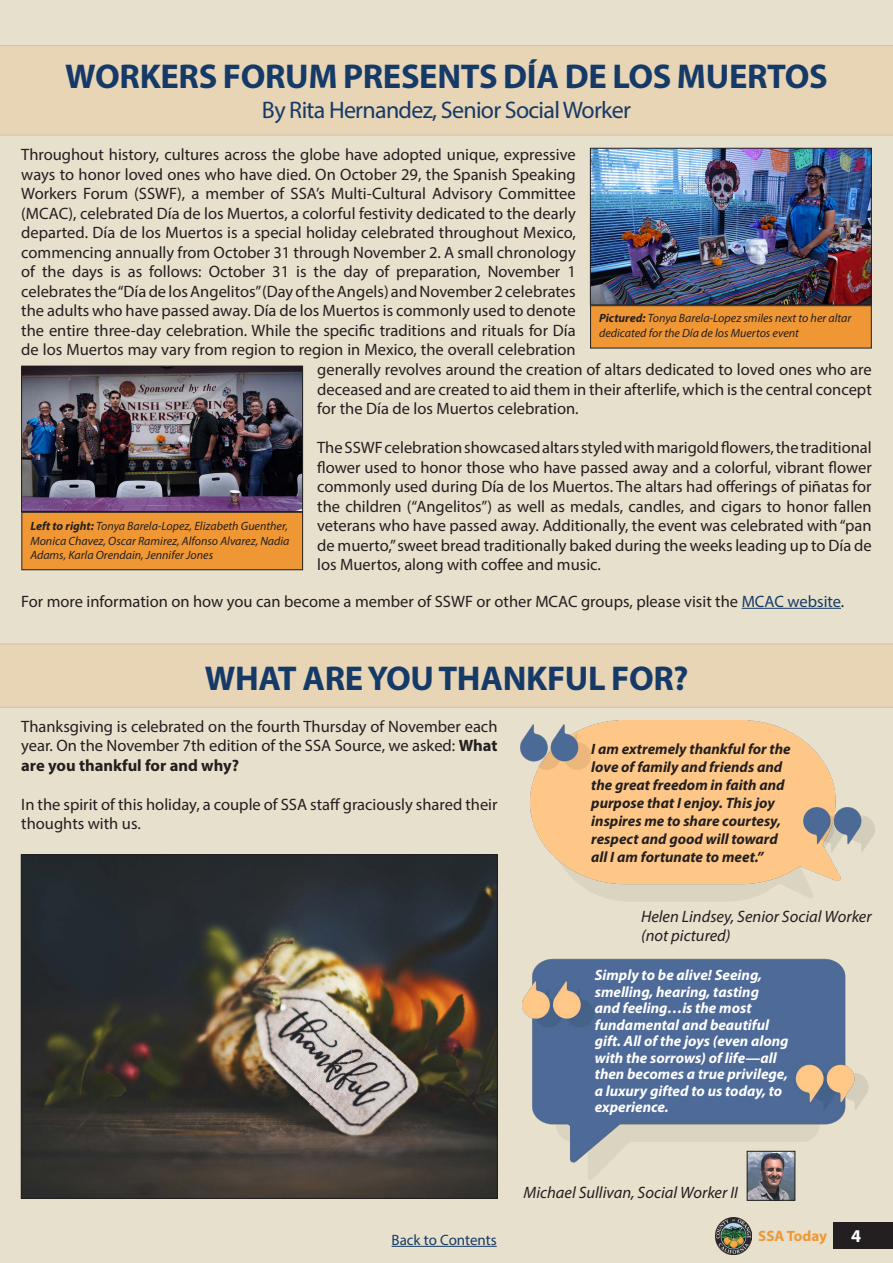
<style>
.page{position:relative;width:893px;height:1263px;background:#e6e0cc}
.page>*{position:absolute;margin:0;border:0;box-sizing:border-box;transform-origin:0 0}
.Article_Title{font:700 34.5px "Myriad Pro";letter-spacing:-.01em;color:#163a68}
.Article_Title-2{font:24px "Myriad Pro";letter-spacing:-.03em;color:#163a68}
.t1{font:700 18px "Myriad Pro";color:#fff}
.t2{font:16.5px/19.5px "Myriad Pro";color:#231f20;text-align:justify}
.t3{font:italic 16.5px "Myriad Pro";color:#231f20}
.t4{font:italic 700 15px/16.5px "Myriad Pro";color:#fff}
.t5{font:italic 700 15px/18px "Myriad Pro";color:#231f20}
.SSA_Article_Content{font:15px "Myriad Pro";color:#163a68}
.t6{font:700 15px "Myriad Pro";color:#ef9735}
.t7{font:italic 12px/14.4px "Myriad Pro";color:#231f20}
.s1{font-weight:700}
.s2{color:#163a68}
</style>
<div class="page">
<div style="left:834px;top:1222px;width:59px;height:26px;background:#231f20"></div>
<img style="left:715px;top:1217px;width:36px;height:37px">
<hr style="left:392px;top:1246px;width:105px;height:1px;background:#163a68">
<img style="left:23px;top:368px;width:278px;height:142px">
<div style="left:21px;top:366px;width:282px;height:146px;border:1px solid #231f20"></div>
<img style="left:592px;top:150px;width:278px;height:153px">
<div style="left:590px;top:148px;width:282px;height:157px;border:1px solid #231f20"></div>
<div style="left:591px;top:306px;width:280px;height:42px;background:#ef9735"></div>
<div style="left:590px;top:305px;width:282px;height:43px;border:1px solid #231f20"></div>
<div style="left:22px;top:512px;width:281px;height:58px;background:#ef9735"></div>
<div style="left:21px;top:512px;width:282px;height:58px;border:1px solid #231f20"></div>
<div style="left:0;top:644px;width:893px;height:63px;background:#e7d5b5"></div>
<img style="left:522px;top:958px;width:346px;height:221px">
<img style="left:23px;top:856px;width:473px;height:341px">
<img style="left:520px;top:721px;width:354px;height:180px">
<div style="left:0;top:45px;width:893px;height:90px;background:#e7d5b5"></div>
<img style="left:749px;top:1153px;width:44px;height:46px">
<div style="left:747px;top:1151px;width:48px;height:50px;border:1px solid #231f20"></div>
<hr style="left:742px;top:608px;width:99px;height:1px;background:#163a68">
<p class="Article_Title" style="left:65px;top:54px;width:764px">WORKERS FORUM PRESENTS DÍA DE LOS MUERTOS</p>
<p class="Article_Title-2" style="left:262px;top:95px;width:370px">By Rita Hernandez, Senior Social Worker</p>
<p class="t2" style="left:21px;top:145px;width:556px">Throughout history, cultures across the globe have adopted unique, expressive ways to honor loved ones who have died. On October 29, the Spanish Speaking Workers Forum (SSWF), a member of SSA’s Multi-Cultural Advisory Committee (MCAC), celebrated Día de los Muertos, a colorful festivity dedicated to the dearly departed. Día de los Muertos is a special holiday celebrated throughout Mexico, commencing annually from October 31 through November 2. A small chronology of the days is as follows: October 31 is the day of preparation, November 1 celebrates the “Día de los Angelitos” (Day of the Angels) and November 2 celebrates the adults who have passed away. Día de los Muertos is commonly used to denote the entire three-day celebration. While the specific traditions and rituals for Día de los Muertos may vary from region to region in Mexico, the overall celebration</p>
<p class="t7" style="left:599px;top:311px;width:254px"><span class="s1">Pictured:</span> Tonya Barela-Lopez smiles next to her altar dedicated for the Día de los Muertos event</p>
<p class="t7" style="left:30px;top:519px;width:261px"><span class="s1">Left to right:</span> Tonya Barela-Lopez, Elizabeth Guenther,<br>Monica Chavez, Oscar Ramirez, Alfonso Alvarez, Nadia<br>Adams, Karla Orendain, Jennifer Jones</p>
<p class="t2" style="left:317px;top:360px;width:556px">generally revolves around the creation of altars dedicated to loved ones who are deceased and are created to aid them in their afterlife, which is the central concept for the Día de los Muertos celebration.</p>
<p class="t2" style="left:317px;top:438px;width:556px">The SSWF celebration showcased altars styled with marigold flowers, the traditional flower used to honor those who have passed away and a colorful, vibrant flower commonly used during Día de los Muertos. The altars had offerings of piñatas for the children (“Angelitos”) as well as medals, candles, and cigars to honor fallen veterans who have passed away. Additionally, the event was celebrated with “pan de muerto,” sweet bread traditionally baked during the weeks leading up to Día de los Muertos, along with coffee and music.</p>
<p class="t2" style="left:21px;top:591px;width:825px">For more information on how you can become a member of SSWF or other MCAC groups, please visit the <span class="s2">MCAC website</span>.</p>
<p class="Article_Title" style="left:205px;top:655px;width:485px">WHAT ARE YOU THANKFUL FOR?</p>
<p class="t2" style="left:21px;top:716px;width:478px">Thanksgiving is celebrated on the fourth Thursday of November each year. On the November 7th edition of the SSA Source, we asked: <span class="s1">What are you thankful for and why?</span></p>
<p class="t2" style="left:21px;top:794px;width:478px">In the spirit of this holiday, a couple of SSA staff graciously shared their thoughts with us.</p>
<p class="t5" style="left:591px;top:739px;width:201px">I am extremely thankful for the love of family and friends and the great freedom in faith and purpose that I enjoy. This joy inspires me to share courtesy, respect and good will toward all I am fortunate to meet.”</p>
<p class="t3" style="left:641px;top:906px;width:232px">Helen Lindsey, Senior Social Worker</p>
<p class="t3" style="left:641px;top:926px;width:91px">(not pictured)</p>
<p class="t4" style="left:595px;top:966px;width:195px">Simply to be alive! Seeing, smelling, hearing, tasting<br>and feeling…is the most fundamental and beautiful gift. All of the joys (even along with the sorrows) of life—all then becomes a true privilege, a luxury gifted to us today, to experience.</p>
<p class="t3" style="left:523px;top:1182px;width:216px">Michael Sullivan, Social Worker II</p>
<p class="SSA_Article_Content" style="left:392px;top:1230px;width:107px">Back to Contents</p>
<p class="t6" style="left:758px;top:1226px;width:70px">SSA Today</p>
<p class="t1" style="left:851px;top:1224px;width:11px">4</p>
</div>
